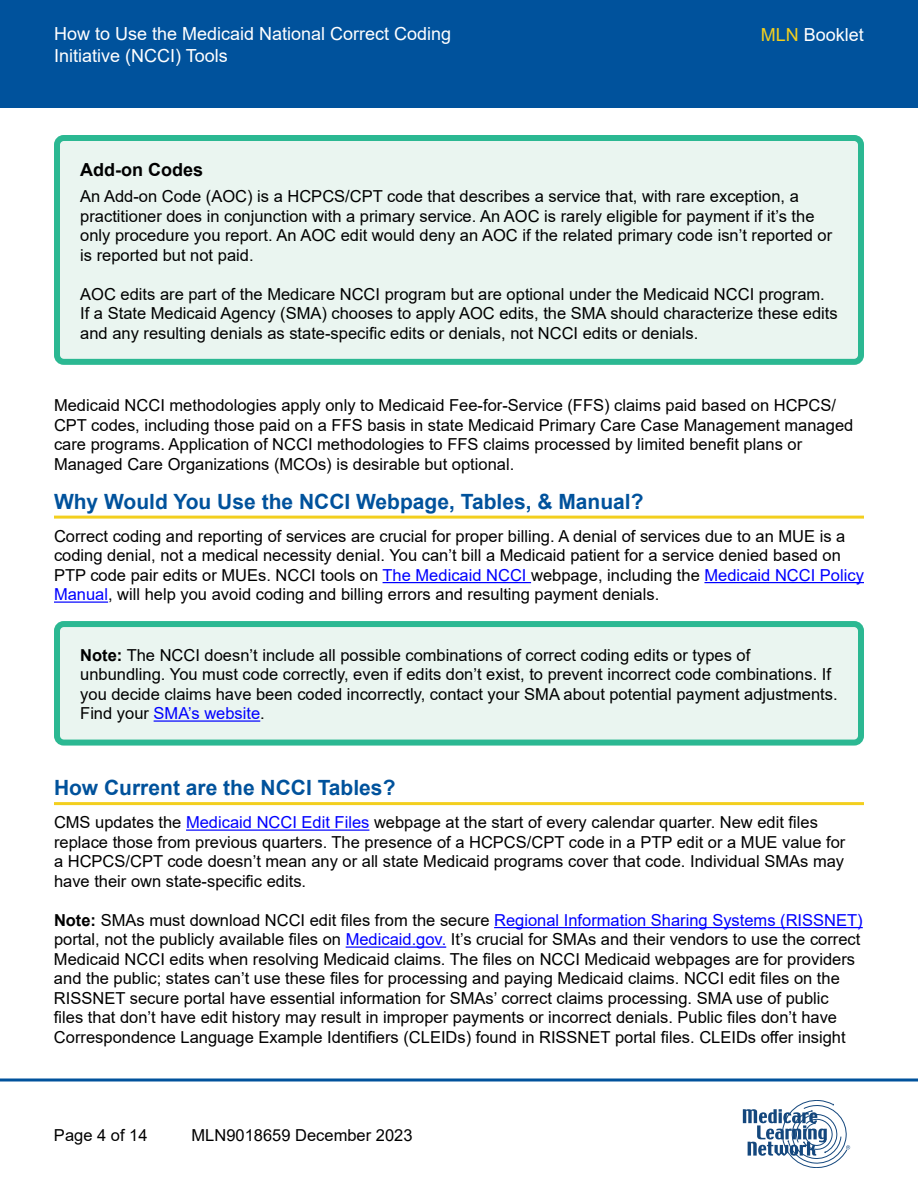
<style>
.page{position:relative;width:918px;height:1188px;background:#fff}
.page>*{position:absolute;margin:0;border:0;box-sizing:border-box;transform-origin:0 0}
.t1{font:700 21px "Arial";color:#00529c}
.t2{font:18px "Arial";color:#fff}
.Callout_box_header{font:700 18px "Arial";color:#000}
.t3{font:16.5px/19.5px "Arial";color:#000}
.s1{color:#f3cf1e}
.s2{color:#00f}
.s3{font-weight:700}
</style>
<div class="page">
<div style="left:0;top:0;width:918px;height:108px;background:#00529c"></div>
<svg style="left:743px;top:1100px;width:107px;height:68px"></svg>
<svg style="left:0;top:1078px;width:918px;height:4px;background:#3f7db4"></svg>
<hr style="left:54px;top:516px;width:810px;height:3px;background:#f3cf1e">
<hr style="left:383px;top:582px;width:148px;height:1px;background:#00f">
<hr style="left:704px;top:582px;width:160px;height:1px;background:#00f">
<hr style="left:54px;top:601px;width:54px;height:2px;background:#00f">
<hr style="left:54px;top:802px;width:810px;height:3px;background:#f3cf1e">
<hr style="left:186px;top:829px;width:183px;height:2px;background:#00f">
<hr style="left:494px;top:927px;width:369px;height:1px;background:#00f">
<hr style="left:346px;top:946px;width:100px;height:2px;background:#00f">
<div style="left:57px;top:138px;width:804px;height:224px;background:#eaf5f0;border-radius:7px"></div>
<div style="left:54px;top:135px;width:810px;height:230px;border:6px solid #2bb892;border-radius:7px"></div>
<div style="left:57px;top:624px;width:804px;height:119px;background:#eaf5f0;border-radius:7px"></div>
<hr style="left:154px;top:720px;width:106px;height:2px;background:#00f">
<div style="left:54px;top:621px;width:810px;height:125px;border:6px solid #2bb892;border-radius:7px"></div>
<p class="t2" style="left:54px;top:21px;width:399px">How to Use the Medicaid National Correct Coding</p>
<p class="t2" style="left:761px;top:22px;width:105px"><span class="s1">MLN</span> Booklet</p>
<p class="t2" style="left:54px;top:43px;width:175px">Initiative (NCCI) Tools</p>
<p class="Callout_box_header" style="left:80px;top:157px;width:124px">Add-on Codes</p>
<p class="t3" style="left:80px;top:186px;width:736px">An Add-on Code (AOC) is a HCPCS/CPT code that describes a service that, with rare exception, a practitioner does in conjunction with a primary service. An AOC is rarely eligible for payment if it’s the</p>
<p class="t3" style="left:80px;top:225px;width:754px">only procedure you report. An AOC edit would deny an AOC if the related primary code isn’t reported or is reported but not paid.</p>
<p class="t3" style="left:80px;top:284px;width:759px">AOC edits are part of the Medicare NCCI program but are optional under the Medicaid NCCI program.<br>If a State Medicaid Agency (SMA) chooses to apply AOC edits, the SMA should characterize these edits and any resulting denials as state-specific edits or denials, not NCCI edits or denials.</p>
<p class="t3" style="left:54px;top:396px;width:801px">Medicaid NCCI methodologies apply only to Medicaid Fee-for-Service (FFS) claims paid based on HCPCS/ CPT codes, including those paid on a FFS basis in state Medicaid Primary Care Case Management managed care programs. Application of NCCI methodologies to FFS claims processed by limited benefit plans or Managed Care Organizations (MCOs) is desirable but optional.</p>
<h1 class="t1" style="left:54px;top:487px;width:591px">Why Would You Use the NCCI Webpage, Tables, &amp; Manual?</h1>
<p class="t3" style="left:54px;top:526px;width:811px">Correct coding and reporting of services are crucial for proper billing. A denial of services due to an MUE is a coding denial, not a medical necessity denial. You can’t bill a Medicaid patient for a service denied based on PTP code pair edits or MUEs. NCCI tools on <span class="s2">The Medicaid NCCI</span> webpage, including the <span class="s2">Medicaid NCCI Policy Manual</span>, will help you avoid coding and billing errors and resulting payment denials.</p>
<p class="t3" style="left:80px;top:645px;width:759px"><span class="s3">Note:</span> The NCCI doesn’t include all possible combinations of correct coding edits or types of unbundling. You must code correctly, even if edits don’t exist, to prevent incorrect code combinations. If you decide claims have been coded incorrectly, contact your SMA about potential payment adjustments.<br>Find your <span class="s2">SMA’s website</span>.</p>
<h1 class="t1" style="left:54px;top:773px;width:343px">How Current are the NCCI Tables?</h1>
<p class="t3" style="left:54px;top:813px;width:793px">CMS updates the <span class="s2">Medicaid NCCI Edit Files</span> webpage at the start of every calendar quarter. New edit files replace those from previous quarters. The presence of a HCPCS/CPT code in a PTP edit or a MUE value for a HCPCS/CPT code doesn’t mean any or all state Medicaid programs cover that code. Individual SMAs may have their own state-specific edits.</p>
<p class="t3" style="left:54px;top:910px;width:810px"><span class="s3">Note:</span> SMAs must download NCCI edit files from the secure <span class="s2">Regional Information Sharing Systems (RISSNET) </span>portal, not the publicly available files on <span class="s2">Medicaid.gov.</span> It’s crucial for SMAs and their vendors to use the correct Medicaid NCCI edits when resolving Medicaid claims. The files on NCCI Medicaid webpages are for providers and the public; states can’t use these files for processing and paying Medicaid claims. NCCI edit files on the RISSNET secure portal have essential information for SMAs’ correct claims processing. SMA use of public<br>files that don’t have edit history may result in improper payments or incorrect denials. Public files don’t have Correspondence Language Example Identifiers (CLEIDs) found in RISSNET portal files. CLEIDs offer insight</p>
<p class="t3" style="left:54px;top:1125px;width:95px">Page 4 of 14</p>
<p class="t3" style="left:192px;top:1125px;width:223px">MLN9018659 December 2023</p>
</div>
